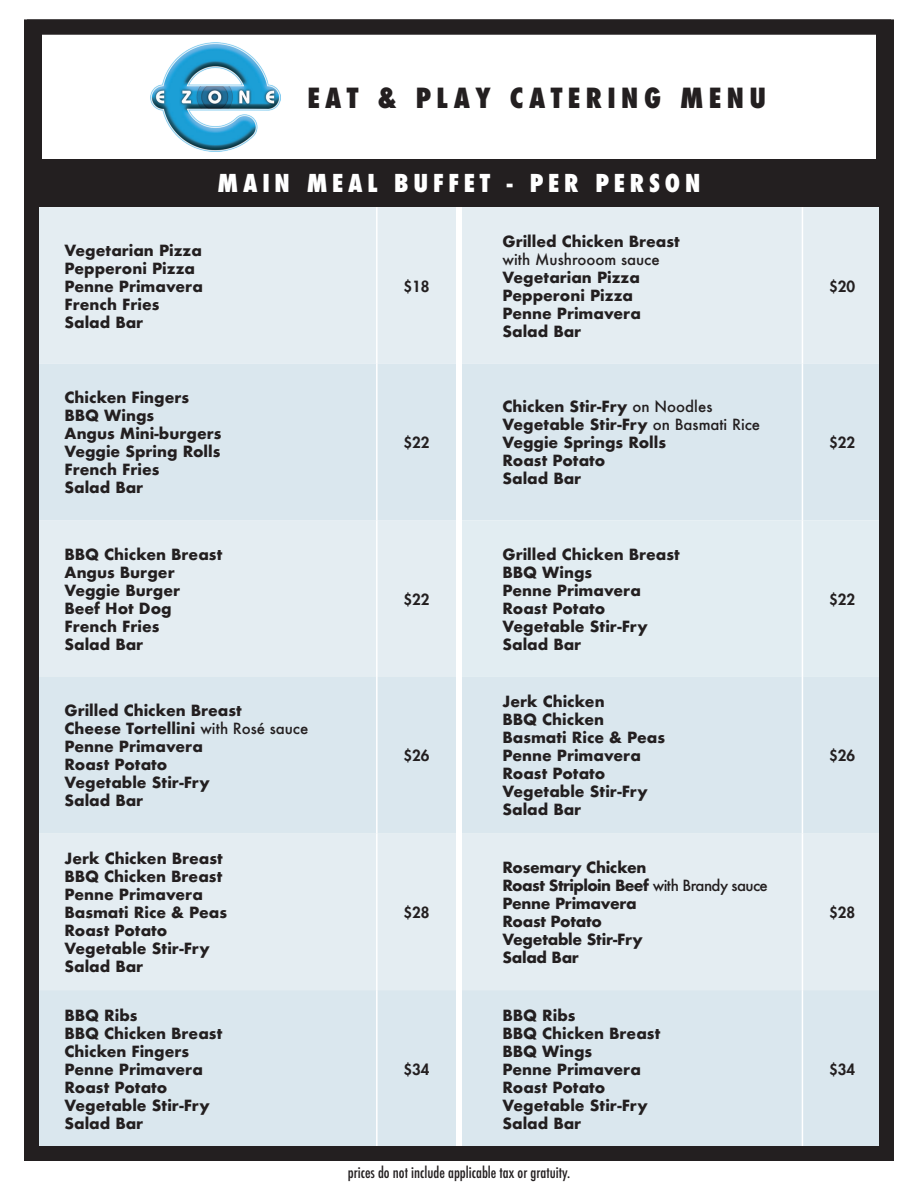
<style>
.page{position:relative;width:918px;height:1188px;background:#fff}
.page>*{position:absolute;margin:0;border:0;box-sizing:border-box;transform-origin:0 0}
.t1{font:800 condensed 27px "Futura";letter-spacing:.2em;color:#231f20}
.t2{font:800 condensed 24px "Futura";letter-spacing:.2em;color:#fff}
.t3{font:700 15px/18px "Futura";color:#231f20}
.t4{font:700 15px/18px "Futura";letter-spacing:-.02em;color:#231f20}
.t5{font:500 condensed 15px "Futura";color:#231f20}
.t6{font:800 15px "Futura Std";color:#231f20}
.t7{font:500 15px "Futura";color:#231f20}
.s1{font-weight:500}
</style>
<div class="page">
<div style="left:40px;top:207px;width:416px;height:470px;background:#e4edf2"></div>
<div style="left:40px;top:364px;width:416px;height:156px;background:#dae7ee"></div>
<svg style="left:40px;top:677px;width:416px;height:468px;background:#dde9ef"></svg>
<hr style="left:376px;top:207px;width:2px;height:157px;background:#fff">
<hr style="left:376px;top:364px;width:2px;height:156px;background:#fff">
<hr style="left:376px;top:520px;width:2px;height:157px;background:#fff">
<hr style="left:376px;top:677px;width:2px;height:157px;background:#fff">
<hr style="left:376px;top:834px;width:2px;height:156px;background:#fff">
<hr style="left:376px;top:990px;width:2px;height:157px;background:#fff">
<div style="left:462px;top:207px;width:416px;height:157px;background:#e4edf2"></div>
<svg style="left:462px;top:364px;width:416px;height:781px;background:#dce8ef"></svg>
<div style="left:462px;top:520px;width:416px;height:157px;background:#e2edf2"></div>
<hr style="left:802px;top:207px;width:1px;height:157px;background:#fff">
<hr style="left:802px;top:364px;width:1px;height:156px;background:#fff">
<hr style="left:802px;top:520px;width:1px;height:157px;background:#fff">
<hr style="left:802px;top:677px;width:1px;height:157px;background:#fff">
<hr style="left:802px;top:834px;width:1px;height:156px;background:#fff">
<hr style="left:802px;top:990px;width:1px;height:157px;background:#fff">
<div style="left:27px;top:160px;width:864px;height:47px;background:#231f20"></div>
<img style="left:151px;top:43px;width:130px;height:108px">
<div style="left:24px;top:19px;width:870px;height:1142px;border:15px solid #231f20"></div>
<h1 class="t1" style="left:307px;top:80px;width:460px">EAT &amp; PLAY CATERING MENU</h1>
<h2 class="t2" style="left:218px;top:167px;width:484px">MAIN MEAL BUFFET - PER PERSON</h2>
<p class="t3" style="left:64px;top:241px;width:140px">Vegetarian Pizza<br>Pepperoni Pizza<br>Penne Primavera<br>French Fries<br>Salad Bar</p>
<p class="t6" style="left:403px;top:277px;width:28px">$18</p>
<p class="t3" style="left:502px;top:232px;width:179px">Grilled Chicken Breast</p>
<p class="t7" style="left:502px;top:249px;width:159px">with Mushrooom sauce</p>
<p class="t3" style="left:502px;top:268px;width:140px">Vegetarian Pizza<br>Pepperoni Pizza<br>Penne Primavera<br>Salad Bar</p>
<p class="t6" style="left:829px;top:277px;width:28px">$20</p>
<p class="t3" style="left:64px;top:389px;width:158px">Chicken Fingers<br>BBQ Wings<br>Angus Mini-burgers<br>Veggie Spring Rolls<br>French Fries<br>Salad Bar</p>
<p class="t3" style="left:64px;top:545px;width:159px">BBQ Chicken Breast<br>Angus Burger<br>Veggie Burger<br>Beef Hot Dog<br>French Fries<br>Salad Bar</p>
<p class="t3" style="left:64px;top:702px;width:245px">Grilled Chicken Breast<br>Cheese Tortellini <span class="s1">with Rosé sauce<br></span>Penne Primavera<br>Roast Potato<br>Vegetable Stir-Fry<br>Salad Bar</p>
<p class="t3" style="left:64px;top:849px;width:164px">Jerk Chicken Breast<br>BBQ Chicken Breast<br>Penne Primavera<br>Basmati Rice &amp; Peas<br>Roast Potato<br>Vegetable Stir-Fry<br>Salad Bar</p>
<p class="t3" style="left:64px;top:1006px;width:159px">BBQ Ribs<br>BBQ Chicken Breast<br>Chicken Fingers<br>Penne Primavera<br>Roast Potato<br>Vegetable Stir-Fry<br>Salad Bar</p>
<p class="t6" style="left:403px;top:433px;width:28px">$22</p>
<p class="t6" style="left:403px;top:590px;width:28px">$22</p>
<p class="t6" style="left:403px;top:746px;width:28px">$26</p>
<p class="t6" style="left:403px;top:903px;width:28px">$28</p>
<p class="t6" style="left:403px;top:1060px;width:28px">$34</p>
<p class="t3" style="left:502px;top:398px;width:259px">Chicken Stir-Fry <span class="s1">on Noodles<br></span>Vegetable Stir-Fry <span class="s1">on Basmati Rice<br></span>Veggie Springs Rolls<br>Roast Potato<br>Salad Bar</p>
<p class="t3" style="left:502px;top:545px;width:179px">Grilled Chicken Breast<br>BBQ Wings<br>Penne Primavera<br>Roast Potato<br>Vegetable Stir-Fry<br>Salad Bar</p>
<p class="t3" style="left:502px;top:693px;width:164px">Jerk Chicken<br>BBQ Chicken<br>Basmati Rice &amp; Peas<br>Penne Primavera<br>Roast Potato<br>Vegetable Stir-Fry<br>Salad Bar</p>
<p class="t4" style="left:502px;top:858px;width:267px">Rosemary Chicken<br>Roast Striploin Beef <span class="s1">with Brandy sauce<br></span>Penne Primavera<br>Roast Potato<br>Vegetable Stir-Fry<br>Salad Bar</p>
<p class="t3" style="left:502px;top:1006px;width:159px">BBQ Ribs<br>BBQ Chicken Breast<br>BBQ Wings<br>Penne Primavera<br>Roast Potato<br>Vegetable Stir-Fry<br>Salad Bar</p>
<p class="t5" style="left:348px;top:1163px;width:224px">prices do not include applicable tax or gratuity.</p>
<p class="t6" style="left:829px;top:433px;width:28px">$22</p>
<p class="t6" style="left:829px;top:590px;width:28px">$22</p>
<p class="t6" style="left:829px;top:746px;width:28px">$26</p>
<p class="t6" style="left:829px;top:903px;width:28px">$28</p>
<p class="t6" style="left:829px;top:1060px;width:28px">$34</p>
</div>
